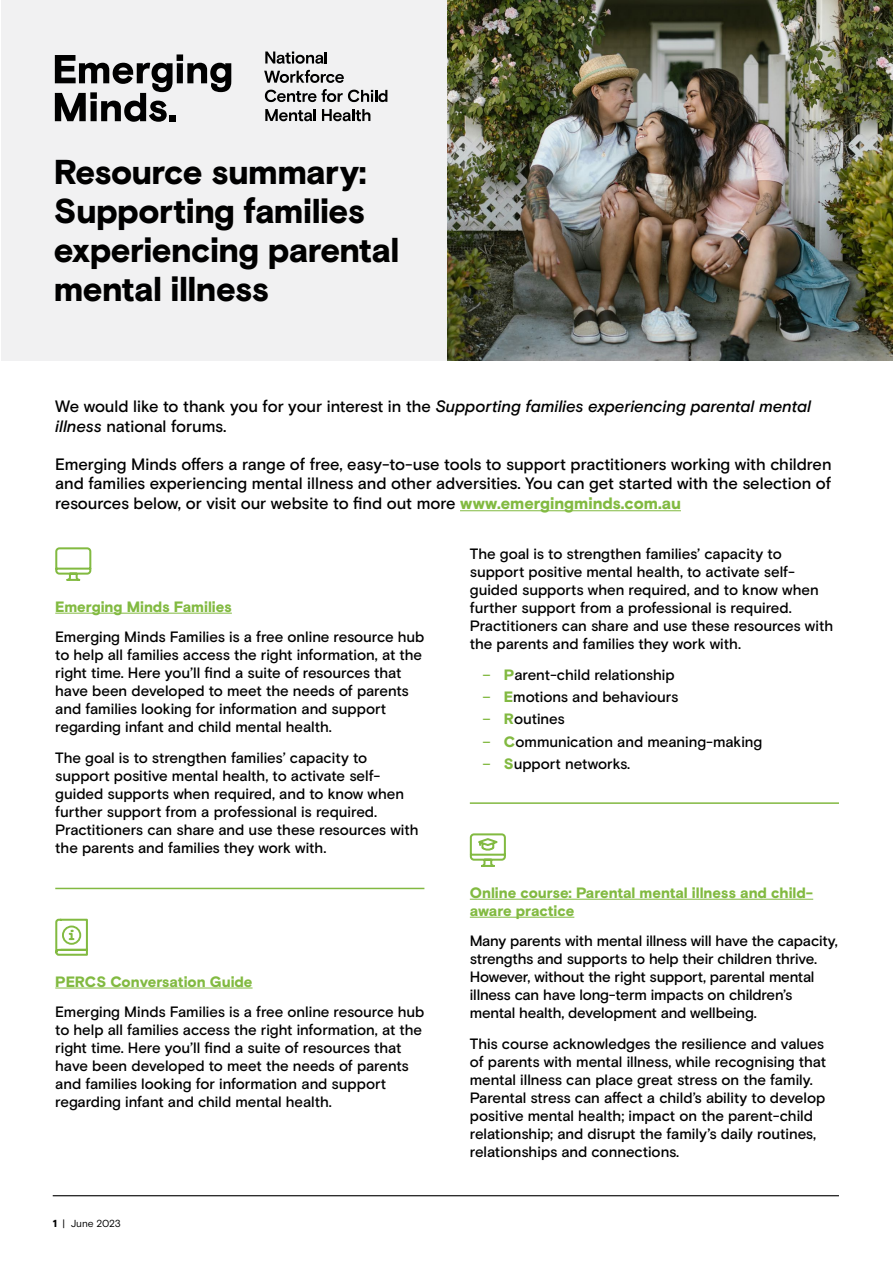
<style>
.page{position:relative;width:893px;height:1263px;background:#fff}
.page>*{position:absolute;margin:0;border:0;box-sizing:border-box;transform-origin:0 0}
.t1{font:900 34.5px/39px "Basis Grotesque Pro";letter-spacing:-.02em;color:#000}
.t2{font:500 16.5px/19.8px "Basis Grotesque Pro";letter-spacing:-.005em;color:#000}
.t3{font:500 15px/18px "Basis Grotesque Pro";letter-spacing:-.005em;color:#000}
.t4{font:900 15px/18px "Basis Grotesque Pro";letter-spacing:-.005em;color:#82ba41}
.t5{font:10.2px "Basis Grotesque Pro";letter-spacing:-.015em;color:#000}
.s1{font-style:italic}
.s2{font-weight:900;color:#82ba41}
.s3{font-weight:900}
.s4{color:#82b941}
.s5{font-weight:900;color:#82b941}
</style>
<div class="page">
<hr style="left:53px;top:1195px;width:786px;height:1px;background:#000">
<img style="left:446px;top:0;width:447px;height:361px">
<div style="left:1px;top:0;width:445px;height:361px;background:#f1f1f2"></div>
<hr style="left:470px;top:899px;width:343px;height:1px;background:#82ba41">
<hr style="left:470px;top:917px;width:104px;height:1px;background:#82ba41">
<hr style="left:470px;top:802px;width:369px;height:2px;background:#82b941">
<svg style="left:469px;top:833px;width:37px;height:34px"></svg>
<hr style="left:55px;top:613px;width:177px;height:1px;background:#82ba41">
<hr style="left:55px;top:988px;width:198px;height:1px;background:#82ba41">
<svg style="left:55px;top:547px;width:37px;height:34px"></svg>
<hr style="left:55px;top:888px;width:369px;height:1px;background:#82b941">
<svg style="left:55px;top:918px;width:33px;height:38px"></svg>
<hr style="left:460px;top:510px;width:221px;height:1px;background:#82ba41">
<svg style="left:55px;top:54px;width:176px;height:68px"></svg>
<svg style="left:265px;top:52px;width:62px;height:12px"></svg>
<svg style="left:264px;top:70px;width:80px;height:13px"></svg>
<svg style="left:265px;top:89px;width:122px;height:13px"></svg>
<svg style="left:265px;top:109px;width:51px;height:12px"></svg>
<svg style="left:322px;top:109px;width:48px;height:12px"></svg>
<h1 class="t1" style="left:54px;top:155px;width:347px">Resource summary:<br>Supporting families experiencing parental mental illness</h1>
<p class="t2" style="left:55px;top:397px;width:757px">We would like to thank you for your interest in the <span class="s1">Supporting families experiencing parental mental illness</span> national forums.</p>
<p class="t2" style="left:55px;top:454px;width:778px;text-align:justify">Emerging Minds offers a range of free, easy-to-use tools to support practitioners working with children and families experiencing mental illness and other adversities. You can get started with the selection of resources below, or visit our website to find out more <span class="s2">www.emergingminds.com.au</span></p>
<p class="t4" style="left:55px;top:598px;width:178px">Emerging Minds Families</p>
<p class="t3" style="left:55px;top:629px;width:371px">Emerging Minds Families is a free online resource hub to help all families access the right information, at the right time. Here you’ll find a suite of resources that have been developed to meet the needs of parents and families looking for information and support regarding infant and child mental health.</p>
<p class="t3" style="left:55px;top:749px;width:365px">The goal is to strengthen families’ capacity to support positive mental health, to activate self&shy;guided supports when required, and to know when further support from a professional is required.<br>Practitioners can share and use these resources with the parents and families they work with.</p>
<p class="t4" style="left:55px;top:973px;width:199px">PERCS Conversation Guide</p>
<p class="t3" style="left:55px;top:1003px;width:371px">Emerging Minds Families is a free online resource hub to help all families access the right information, at the right time. Here you’ll find a suite of resources that have been developed to meet the needs of parents and families looking for information and support regarding infant and child mental health.</p>
<p class="t5" style="left:53px;top:1217px;width:70px"><span class="s3">1</span> | June 2023</p>
<p class="t3" style="left:470px;top:545px;width:365px">The goal is to strengthen families’ capacity to support positive mental health, to activate self&shy;guided supports when required, and to know when further support from a professional is required.<br>Practitioners can share and use these resources with the parents and families they work with.</p>
<p class="t3" style="left:483px;top:666px;width:194px"><span class="s4">–</span> <span class="s5">P</span>arent-child relationship</p>
<p class="t3" style="left:483px;top:688px;width:197px"><span class="s4">–</span> <span class="s5">E</span>motions and behaviours</p>
<p class="t3" style="left:483px;top:710px;width:84px"><span class="s4">–</span> <span class="s5">R</span>outines</p>
<p class="t3" style="left:483px;top:733px;width:281px"><span class="s4">–</span> <span class="s5">C</span>ommunication and meaning-making</p>
<p class="t3" style="left:483px;top:755px;width:149px"><span class="s4">–</span> <span class="s5">S</span>upport networks.</p>
<p class="t4" style="left:470px;top:884px;width:345px">Online course: Parental mental illness and child&shy;aware practice</p>
<p class="t3" style="left:470px;top:933px;width:370px">Many parents with mental illness will have the capacity, strengths and supports to help their children thrive.<br>However, without the right support, parental mental illness can have long-term impacts on children’s mental health, development and wellbeing.</p>
<p class="t3" style="left:470px;top:1035px;width:358px">This course acknowledges the resilience and values of parents with mental illness, while recognising that mental illness can place great stress on the family.<br>Parental stress can affect a child’s ability to develop positive mental health; impact on the parent-child relationship; and disrupt the family’s daily routines, relationships and connections.</p>
</div>
